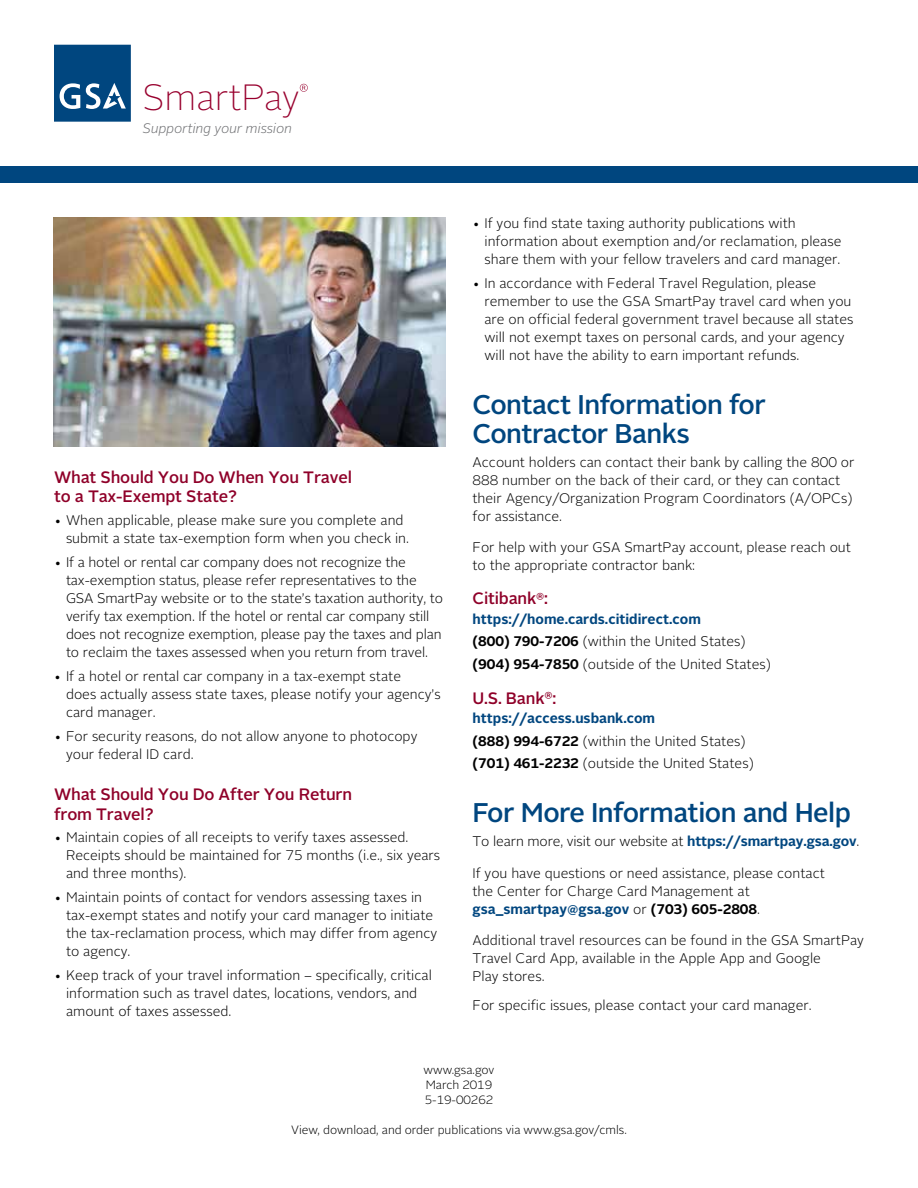
<style>
.page{position:relative;width:918px;height:1188px;background:#fff}
.page>*{position:absolute;margin:0;border:0;box-sizing:border-box;transform-origin:0 0}
.t1{font:100 36.45px "Alright Sans";color:#98002e}
.t2{font:500 27px/28.5px "Alright Sans";letter-spacing:-.02em;color:#00467f}
.t3{font:500 16.5px/19.5px "Alright Sans";letter-spacing:-.01em;color:#8f0029}
.t4{font:300 13.8px/18px "Alright Sans";color:#000}
.t5{font:italic 300 13.65px "Alright Sans";color:#6d6e71}
.t6{font:300 12px/15px "Alright Sans";color:#000}
.s1{font-weight:700;color:#00467f}
.s2{font-weight:700}
</style>
<div class="page">
<svg style="left:54px;top:45px;width:77px;height:77px;background:#1c5a8d"></svg>
<svg style="left:300px;top:84px;width:8px;height:8px"></svg>
<img style="left:53px;top:218px;width:393px;height:228px">
<div style="left:0;top:166px;width:918px;height:17px;background:#00467f"></div>
<p class="t1" style="left:143px;top:72px;width:158px">SmartPay</p>
<p class="t5" style="left:143px;top:119px;width:151px">Supporting your mission</p>
<p class="t3" style="left:54px;top:468px;width:300px">What Should You Do When You Travel to a Tax-Exempt State?</p>
<p class="t4" style="left:66px;top:511px;width:344px;text-indent:-12px">• When applicable, please make sure you complete and submit a state tax-exemption form when you check in.</p>
<p class="t4" style="left:66px;top:553px;width:379px;text-indent:-12px">• If a hotel or rental car company does not recognize the tax-exemption status, please refer representatives to the GSA SmartPay website or to the state’s taxation authority, to verify tax exemption. If the hotel or rental car company still does not recognize exemption, please pay the taxes and plan to reclaim the taxes assessed when you return from travel.</p>
<p class="t4" style="left:66px;top:667px;width:376px;text-indent:-12px">• If a hotel or rental car company in a tax-exempt state<br>does actually assess state taxes, please notify your agency’s card manager.</p>
<p class="t4" style="left:66px;top:727px;width:353px;text-indent:-12px">• For security reasons, do not allow anyone to photocopy your federal ID card.</p>
<p class="t3" style="left:54px;top:785px;width:300px">What Should You Do After You Return from Travel?</p>
<p class="t4" style="left:66px;top:829px;width:376px;text-indent:-12px">• Maintain copies of all receipts to verify taxes assessed.<br>Receipts should be maintained for 75 months (i.e., six years and three months).</p>
<p class="t4" style="left:66px;top:889px;width:373px;text-indent:-12px">• Maintain points of contact for vendors assessing taxes in tax-exempt states and notify your card manager to initiate the tax-reclamation process, which may differ from agency to agency.</p>
<p class="t4" style="left:66px;top:967px;width:367px;text-indent:-12px">• Keep track of your travel information – specifically, critical information such as travel dates, locations, vendors, and amount of taxes assessed.</p>
<p class="t4" style="left:484px;top:215px;width:359px;text-indent:-12px">• If you find state taxing authority publications with information about exemption and/or reclamation, please share them with your fellow travelers and card manager.</p>
<p class="t4" style="left:484px;top:275px;width:370px;text-indent:-12px">• In accordance with Federal Travel Regulation, please remember to use the GSA SmartPay travel card when you are on official federal government travel because all states will not exempt taxes on personal cards, and your agency will not have the ability to earn important refunds.</p>
<p class="t2" style="left:472px;top:391px;width:295px">Contact Information for<br>Contractor Banks</p>
<p class="t4" style="left:472px;top:453px;width:383px">Account holders can contact their bank by calling the 800 or 888 number on the back of their card, or they can contact their Agency/Organization Program Coordinators (A/OPCs) for assistance.</p>
<p class="t4" style="left:472px;top:539px;width:380px">For help with your GSA SmartPay account, please reach out to the appropriate contractor bank:</p>
<p class="t3" style="left:472px;top:589px;width:77px">Citibank<sup>®</sup>:</p>
<p class="t4" style="left:472px;top:608px;width:300px;line-height:22.5px"><span class="s1">https://home.cards.citidirect.com<br></span><span class="s2">(800) 790-7206</span> (within the United States) <span class="s2">(904) 954-7850</span> (outside of the United States)</p>
<p class="t3" style="left:472px;top:689px;width:85px">U.S. Bank<sup>®</sup>:</p>
<p class="t4" style="left:472px;top:708px;width:283px;line-height:22.5px"><span class="s1">https://access.usbank.com<br></span><span class="s2">(888) 994-6722</span> (within the United States) <span class="s2">(701) 461-2232</span> (outside the United States)</p>
<p class="t2" style="left:472px;top:799px;width:380px">For More Information and Help</p>
<p class="t4" style="left:472px;top:833px;width:388px">To learn more, visit our website at <span class="s1">https://smartpay.gsa.gov</span>.</p>
<p class="t4" style="left:472px;top:864px;width:354px">If you have questions or need assistance, please contact the Center for Charge Card Management at <span class="s1">gsa_smartpay@gsa.gov</span> or <span class="s2">(703) 605-2808</span>.</p>
<p class="t4" style="left:472px;top:932px;width:393px">Additional travel resources can be found in the GSA SmartPay<br>Travel Card App, available in the Apple App and Google<br>Play stores.</p>
<p class="t4" style="left:472px;top:996px;width:341px">For specific issues, please contact your card manager.</p>
<p class="t6" style="left:424px;top:1063px;width:72px">www.gsa.gov<br>March 2019<br>5-19-00262</p>
<p class="t6" style="left:291px;top:1123px;width:337px">View, download, and order publications via www.gsa.gov/cmls.</p>
</div>
